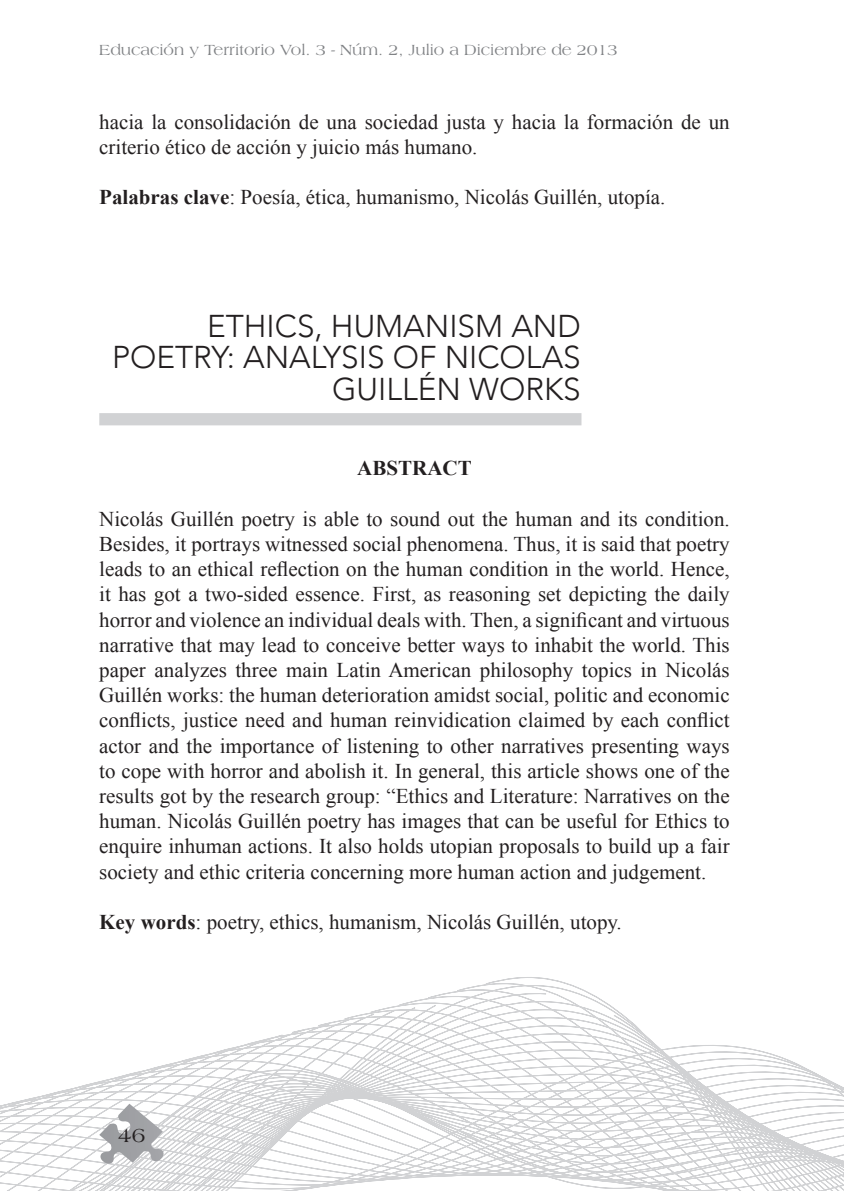
<style>
.page{position:relative;width:844px;height:1191px;background:#fff}
.page>*{position:absolute;margin:0;border:0;box-sizing:border-box;transform-origin:0 0}
.t1{font:300 31.5px/31.5px "Avenir LT";color:#231f20;text-align:right}
.t2{font:21px/25.2px "Times New Roman";color:#231f20}
.t3{font:700 21px "Times New Roman";color:#231f20}
.t4{font:21px "Americana";color:#231f20}
.t5{font:15.75px "Americana";color:#808285}
.s1{font-weight:700}
</style>
<div class="page">
<svg style="left:0;top:977px;width:843px;height:214px"></svg>
<svg style="left:99px;top:1103px;width:65px;height:61px"></svg>
<div style="left:99px;top:413px;width:482px;height:12px;background:#d1d2d4"></div>
<p class="t5" style="left:99px;top:41px;width:520px">Educación y Territorio Vol. 3 - Núm. 2, Julio a Diciembre de 2013</p>
<p class="t2" style="left:99px;top:109px;width:632px">hacia la consolidación de una sociedad justa y hacia la formación de un criterio ético de acción y juicio más humano.</p>
<p class="t2" style="left:99px;top:184px;width:567px"><span class="s1">Palabras clave</span>: Poesía, ética, humanismo, Nicolás Guillén, utopía.</p>
<h1 class="t1" style="left:112px;top:310px;width:470px">ETHICS, HUMANISM AND<br>POETRY: ANALYSIS OF NICOLAS<br>GUILLÉN WORKS</h1>
<p class="t3" style="left:357px;top:454px;width:116px">ABSTRACT</p>
<p class="t2" style="left:99px;top:506px;width:632px;text-align:justify">Nicolás Guillén poetry is able to sound out the human and its condition.<br>Besides, it portrays witnessed social phenomena. Thus, it is said that poetry leads to an ethical reflection on the human condition in the world. Hence, it has got a two-sided essence. First, as reasoning set depicting the daily horror and violence an individual deals with. Then, a significant and virtuous narrative that may lead to conceive better ways to inhabit the world. This paper analyzes three main Latin American philosophy topics in Nicolás Guillén works: the human deterioration amidst social, politic and economic conflicts, justice need and human reinvidication claimed by each conflict actor and the importance of listening to other narratives presenting ways to cope with horror and abolish it. In general, this article shows one of the results got by the research group: “Ethics and Literature: Narratives on the human. Nicolás Guillén poetry has images that can be useful for Ethics to enquire inhuman actions. It also holds utopian proposals to build up a fair society and ethic criteria concerning more human action and judgement.</p>
<p class="t2" style="left:99px;top:909px;width:524px"><span class="s1">Key words</span>: poetry, ethics, humanism, Nicolás Guillén, utopy.</p>
<p class="t4" style="left:118px;top:1123px;width:29px">46</p>
</div>
